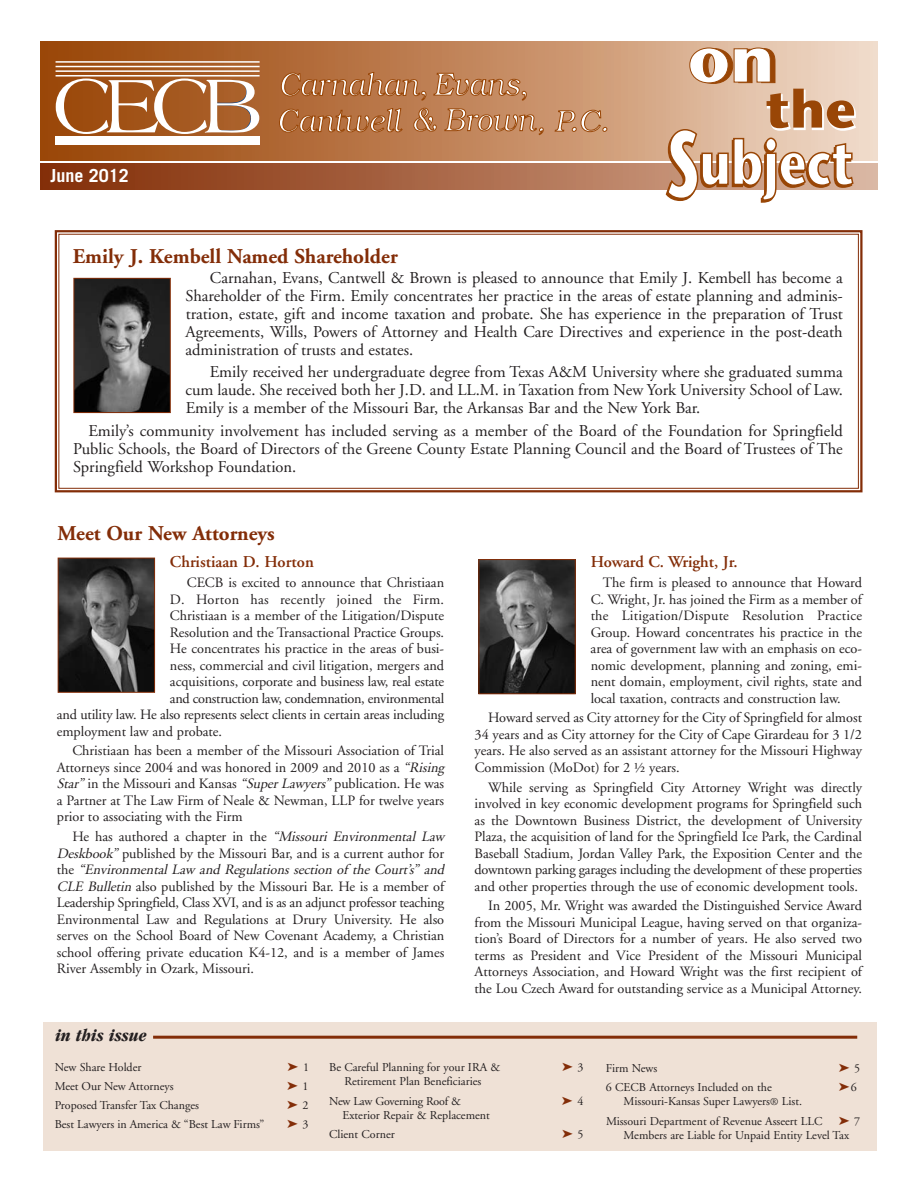
<style>
.page{position:relative;width:918px;height:1188px;background:#fff}
.page>*{position:absolute;margin:0;border:0;box-sizing:border-box;transform-origin:0 0}
.t1{font:700 21px "Adobe Garamond";color:#832d08}
.t2{font:italic 700 condensed 18px "Garamond";color:#231f20}
.t3{font:700 18px "Trade Gothic";color:#fff}
.t4{font:16.5px/18px "Adobe Garamond";color:#231f20;text-align:justify}
.t5{font:600 16.5px "Adobe Garamond";color:#832d08}
.t6{font:14.25px/16.5px "Adobe Garamond";color:#231f20;text-align:justify}
.t7{font:14.25px "Adobe Garamond";letter-spacing:-.02em;color:#231f20}
.t8{font:14.25px "Adobe Garamond";letter-spacing:.02em;color:#231f20}
.t9{font:12px/19.2px "Adobe Garamond";color:#231f20}
.s1{font-style:italic}
.s2{color:#832d08}
.s3{font-size:10.5px}
</style>
<div class="page">
<div style="left:55px;top:230px;width:808px;height:262px;border:2px solid #832d08"></div>
<div style="left:58px;top:234px;width:801px;height:255px;border:1px solid #832d08"></div>
<svg style="left:40px;top:164px;width:838px;height:26px;background:#a35f3e"></svg>
<div style="left:40px;top:42px;width:838px;height:118px;background:linear-gradient(to right,#963d00,#efd5c2)"></div>
<svg style="left:279px;top:108px;width:124px;height:25px;background:#b7784a"></svg>
<svg style="left:413px;top:108px;width:24px;height:24px"></svg>
<hr style="left:56px;top:75px;width:204px;height:2px;background:#fff">
<div style="left:56px;top:136px;width:204px;height:9px;background:#fff"></div>
<hr style="left:56px;top:70px;width:204px;height:2px;background:#fff">
<hr style="left:56px;top:66px;width:204px;height:1px;background:#fff">
<hr style="left:56px;top:61px;width:204px;height:2px;background:#fff">
<svg style="left:56px;top:79px;width:203px;height:55px"></svg>
<svg style="left:281px;top:72px;width:145px;height:28px;background:#b8794b"></svg>
<svg style="left:433px;top:73px;width:94px;height:27px;background:#c1875e"></svg>
<svg style="left:665px;top:47px;width:192px;height:156px"></svg>
<svg style="left:444px;top:108px;width:100px;height:27px;background:#c28a61"></svg>
<svg style="left:555px;top:110px;width:52px;height:22px"></svg>
<div style="left:44px;top:1022px;width:834px;height:128px;background:#efe1d6"></div>
<hr style="left:153px;top:1036px;width:704px;height:3px;background:#832d08">
<img style="left:76px;top:280px;width:93px;height:131px">
<div style="left:74px;top:278px;width:97px;height:135px;border:1px solid #832d08"></div>
<img style="left:60px;top:560px;width:93px;height:131px">
<div style="left:58px;top:558px;width:97px;height:135px;border:1px solid #832d08"></div>
<img style="left:480px;top:561px;width:94px;height:131px">
<div style="left:478px;top:559px;width:98px;height:135px;border:1px solid #832d08"></div>
<p class="t3" style="left:50px;top:169px;width:80px">June 2012</p>
<h1 class="t1" style="left:73px;top:248px;width:327px">Emily J. Kembell Named Shareholder</h1>
<p class="t4" style="left:186px;top:270px;width:659px;text-indent:24px">Carnahan, Evans, Cantwell &amp; Brown is pleased to announce that Emily J. Kembell has become a Shareholder of the Firm. Emily concentrates her practice in the areas of estate planning and adminis&shy;tration, estate, gift and income taxation and probate. She has experience in the preparation of Trust Agreements, Wills, Powers of Attorney and Health Care Directives and experience in the post-death administration of trusts and estates.</p>
<p class="t4" style="left:186px;top:365px;width:659px;text-indent:24px">Emily received her undergraduate degree from Texas A&amp;M University where she graduated summa cum laude. She received both her J.D. and LL.M. in Taxation from New York University School of Law.<br>Emily is a member of the Missouri Bar, the Arkansas Bar and the New York Bar.</p>
<p class="t4" style="left:73px;top:423px;width:771px;text-indent:15px">Emily’s community involvement has included serving as a member of the Board of the Foundation for Springfield Public Schools, the Board of Directors of the Greene County Estate Planning Council and the Board of Trustees of The Springfield Workshop Foundation.</p>
<h1 class="t1" style="left:58px;top:525px;width:219px">Meet Our New Attorneys</h1>
<p class="t5" style="left:170px;top:556px;width:145px">Christiaan D. Horton</p>
<p class="t6" style="left:187px;top:576px;width:259px">CECB is excited to announce that Christiaan</p>
<p class="t8" style="left:170px;top:594px;width:276px">D. Horton has recently joined the Firm.</p>
<p class="t6" style="left:170px;top:609px;width:276px">Christiaan is a member of the Litigation/Dispute</p>
<p class="t6" style="left:170px;top:625px;width:276px">Resolution and the Transactional Practice Groups.</p>
<p class="t6" style="left:170px;top:642px;width:276px">He concentrates his practice in the areas of busi-</p>
<p class="t6" style="left:170px;top:658px;width:276px">ness, commercial and civil litigation, mergers and</p>
<p class="t6" style="left:170px;top:675px;width:276px">acquisitions, corporate and business law, real estate</p>
<p class="t7" style="left:170px;top:693px;width:276px">and construction law, condemnation, environmental</p>
<p class="t6" style="left:57px;top:708px;width:389px">and utility law. He also represents select clients in certain areas including</p>
<p class="t6" style="left:57px;top:724px;width:167px">employment law and probate.</p>
<p class="t6" style="left:57px;top:744px;width:392px;text-align:left;text-indent:16px">Christiaan has been a member of the Missouri Association of Trial Attorneys since 2004 and was honored in 2009 and 2010 as a <span class="s1">“Rising Star”</span>in the Missouri and Kansas <span class="s1">“SuperLawyers”</span>publication. He was a Partner at The Law Firm of Neale &amp; Newman, LLP for twelve years prior to associating with the Firm</p>
<p class="t6" style="left:57px;top:830px;width:392px;text-align:left;text-indent:16px">He has authored a chapter in the <span class="s1">“Missouri Environmental Law Deskbook”</span>published by the Missouri Bar, and is a current author for t h e <span class="s1">“Environmental Law and Regulations section of the Court’s” and CLE Bulletin</span> also published by the Missouri Bar. He is a member of Leadership Springfield, Class XVI, and is as an adjunct professor teaching Environmental Law and Regulations at Drury University. He also serves on the School Board of New Covenant Academy, a Christian school offering private education K4-12, and is a member of James River Assembly in Ozark, Missouri.</p>
<p class="t2" style="left:55px;top:1029px;width:93px">in this issue</p>
<p class="t5" style="left:591px;top:556px;width:149px">Howard C. Wright, Jr.</p>
<p class="t6" style="left:591px;top:576px;width:273px;text-indent:12px">The firm is pleased to announce that Howard C. Wright, Jr. has joined the Firm as a member of the Litigation/Dispute Resolution Practice Group. Howard concentrates his practice in the area of government law with an emphasis on eco&shy;nomic development, planning and zoning, emi&shy;nent domain, employment, civil rights, state and local taxation, contracts and construction law.</p>
<p class="t6" style="left:475px;top:711px;width:389px;text-indent:13px">Howard served as City attorney for the City of Springfield for almost 34 years and as City attorney for the City of Cape Girardeau for 3 1/2 years. He also served as an assistant attorney for the Missouri Highway Commission (MoDot) for 2 ½ years.</p>
<p class="t6" style="left:475px;top:780px;width:389px;text-indent:14px">While serving as Springfield City Attorney Wright was directly involved in key economic development programs for Springfield such as the Downtown Business District, the development of University Plaza, the acquisition of land for the Springfield Ice Park, the Cardinal Baseball Stadium, Jordan Valley Park, the Exposition Center and the downtown parking garages including the development of these properties and other properties through the use of economic development tools.</p>
<p class="t6" style="left:475px;top:899px;width:389px;text-indent:14px">In 2005, Mr. Wright was awarded the Distinguished Service Award from the Missouri Municipal League, having served on that organiza&shy;tion’s Board of Directors for a number of years. He also served two terms as President and Vice President of the Missouri Municipal Attorneys Association, and Howard Wright was the first recipient of the Lou Czech Award for outstanding service as a Municipal Attorney.</p>
<p class="t9" style="left:55px;top:1059px;width:88px">New Share Holder</p>
<p class="t9" style="left:288px;top:1059px;width:23px"><span class="s2">➤</span> 1</p>
<p class="t9" style="left:55px;top:1078px;width:120px">Meet Our New Attorneys</p>
<p class="t9" style="left:287px;top:1078px;width:23px"><span class="s2">➤</span> 1</p>
<p class="t9" style="left:55px;top:1097px;width:146px">Proposed Transfer Tax Changes</p>
<p class="t9" style="left:287px;top:1097px;width:23px"><span class="s2">➤</span> 2</p>
<p class="t9" style="left:55px;top:1116px;width:211px">Best Lawyers in America &amp; “Best Law Firms”</p>
<p class="t9" style="left:287px;top:1116px;width:23px"><span class="s2">➤</span> 3</p>
<p class="t9" style="left:329px;top:1059px;width:173px">Be Careful Planning for your IRA &amp;</p>
<p class="t9" style="left:562px;top:1059px;width:23px"><span class="s2">➤</span> 3</p>
<p class="t9" style="left:329px;top:1073px;width:154px;text-indent:15px">Retirement Plan Beneficiaries<br>New Law Governing Roof &amp;</p>
<p class="t9" style="left:562px;top:1092px;width:23px"><span class="s2">➤</span> 4</p>
<p class="t9" style="left:329px;top:1107px;width:162px;text-indent:13px">Exterior Repair &amp; Replacement<br>Client Corner</p>
<p class="t9" style="left:562px;top:1126px;width:23px"><span class="s2">➤</span> 5</p>
<p class="t9" style="left:606px;top:1060px;width:53px">Firm News</p>
<p class="t9" style="left:839px;top:1060px;width:23px"><span class="s2">➤</span> 5</p>
<p class="t9" style="left:606px;top:1079px;width:167px">6 CECB Attorneys Included on the</p>
<p class="t9" style="left:839px;top:1079px;width:20px"><span class="s2">➤</span>6</p>
<p class="t9" style="left:606px;top:1093px;width:218px;text-align:center">Missouri-Kansas Super Lawyers<span class="s3">®</span> List.<br>Missouri Department of Revenue Asseert LLC</p>
<p class="t9" style="left:624px;top:1115px;width:238px;line-height:14.2px;text-indent:215px"><span class="s2">➤</span> 7<br>Members are Liable for Unpaid Entity Level Tax</p>
</div>
